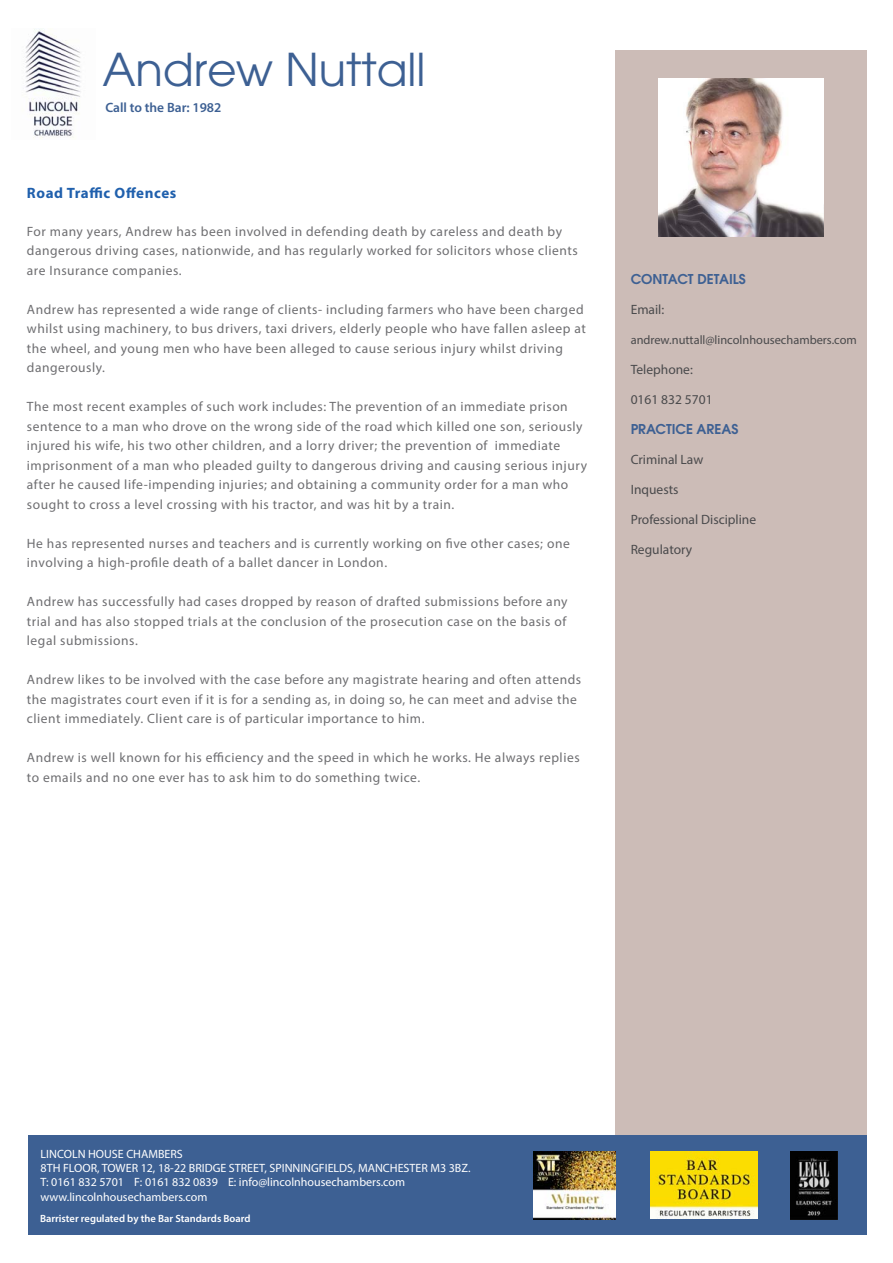
<style>
.page{position:relative;width:893px;height:1263px;background:#fff}
.page>*{position:absolute;margin:0;border:0;box-sizing:border-box;transform-origin:0 0}
.t1{font:45px "Avant Garde";color:#3d6093}
.t2{font:700 15px "Myriad Pro";letter-spacing:.04em;color:#2060ad}
.t3{font:13.5px/19.5px "Myriad Pro";letter-spacing:.04em;color:#6e6e71}
.t4{font:13.5px "Myriad Pro";color:#4a4a4c}
.t5{font:600 13.5px "Avant Garde";color:#3d6093}
.t6{font:600 13.5px "Myriad Pro";color:#3d6093}
.t7{font:12.3px "Myriad Pro";color:#4a4a4c}
.t8{font:12px/14.4px "Myriad Pro";color:#fff}
.t9{font:600 10.5px "Myriad Pro";color:#fff}
</style>
<div class="page">
<div style="left:615px;top:51px;width:252px;height:1159px;background:#ccbcb7"></div>
<div style="left:28px;top:1136px;width:839px;height:99px;background:#3d6093"></div>
<img style="left:25px;top:29px;width:56px;height:109px">
<img style="left:791px;top:1152px;width:46px;height:67px">
<img style="left:650px;top:1151px;width:108px;height:67px">
<img style="left:534px;top:1151px;width:82px;height:68px">
<img style="left:659px;top:79px;width:164px;height:158px">
<p class="t1" style="left:102px;top:44px;width:325px">Andrew Nuttall</p>
<p class="t6" style="left:105px;top:102px;width:118px">Call to the Bar: 1982</p>
<p class="t2" style="left:27px;top:184px;width:151px">Road Traffic Offences</p>
<p class="t3" style="left:27px;top:223px;width:552px">For many years, Andrew has been involved in defending death by careless and death by dangerous driving cases, nationwide, and has regularly worked for solicitors whose clients are Insurance companies.</p>
<p class="t3" style="left:27px;top:301px;width:561px">Andrew has represented a wide range of clients- including farmers who have been charged whilst using machinery, to bus drivers, taxi drivers, elderly people who have fallen asleep at the wheel, and young men who have been alleged to cause serious injury whilst driving dangerously.</p>
<p class="t3" style="left:27px;top:398px;width:562px">The most recent examples of such work includes: The prevention of an immediate prison sentence to a man who drove on the wrong side of the road which killed one son, seriously injured his wife, his two other children, and a lorry driver; the prevention of immediate imprisonment of a man who pleaded guilty to dangerous driving and causing serious injury after he caused life-impending injuries; and obtaining a community order for a man who sought to cross a level crossing with his tractor, and was hit by a train.</p>
<p class="t3" style="left:27px;top:535px;width:544px">He has represented nurses and teachers and is currently working on five other cases; one involving a high-profile death of a ballet dancer in London.</p>
<p class="t3" style="left:27px;top:593px;width:542px;text-align:justify">Andrew has successfully had cases dropped by reason of drafted submissions before any trial and has also stopped trials at the conclusion of the prosecution case on the basis of legal submissions.</p>
<p class="t3" style="left:27px;top:671px;width:556px">Andrew likes to be involved with the case before any magistrate hearing and often attends the magistrates court even if it is for a sending as, in doing so, he can meet and advise the client immediately. Client care is of particular importance to him.</p>
<p class="t3" style="left:27px;top:749px;width:554px">Andrew is well known for his efficiency and the speed in which he works. He always replies to emails and no one ever has to ask him to do something twice.</p>
<p class="t5" style="left:631px;top:274px;width:117px">CONTACT DETAILS</p>
<p class="t4" style="left:631px;top:304px;width:35px">Email:</p>
<p class="t7" style="left:631px;top:335px;width:228px">andrew.nuttall@lincolnhousechambers.com</p>
<p class="t4" style="left:631px;top:364px;width:64px">Telephone:</p>
<p class="t4" style="left:631px;top:394px;width:83px">0161 832 5701</p>
<p class="t5" style="left:631px;top:424px;width:109px">PRACTICE AREAS</p>
<p class="t4" style="left:631px;top:454px;width:74px">Criminal Law</p>
<p class="t4" style="left:631px;top:484px;width:49px">Inquests</p>
<p class="t4" style="left:631px;top:514px;width:127px">Professional Discipline</p>
<p class="t4" style="left:631px;top:544px;width:63px">Regulatory</p>
<p class="t8" style="left:41px;top:1147px;width:431px">LINCOLN HOUSE CHAMBERS<br>8TH FLOOR, TOWER 12, 18-22 BRIDGE STREET, SPINNINGFIELDS, MANCHESTER M3 3BZ.<br>T: 0161 832 5701 F: 0161 832 0839 E: info@lincolnhousechambers.com www.lincolnhousechambers.com</p>
<p class="t9" style="left:40px;top:1214px;width:212px">Barrister regulated by the Bar Standards Board</p>
</div>
